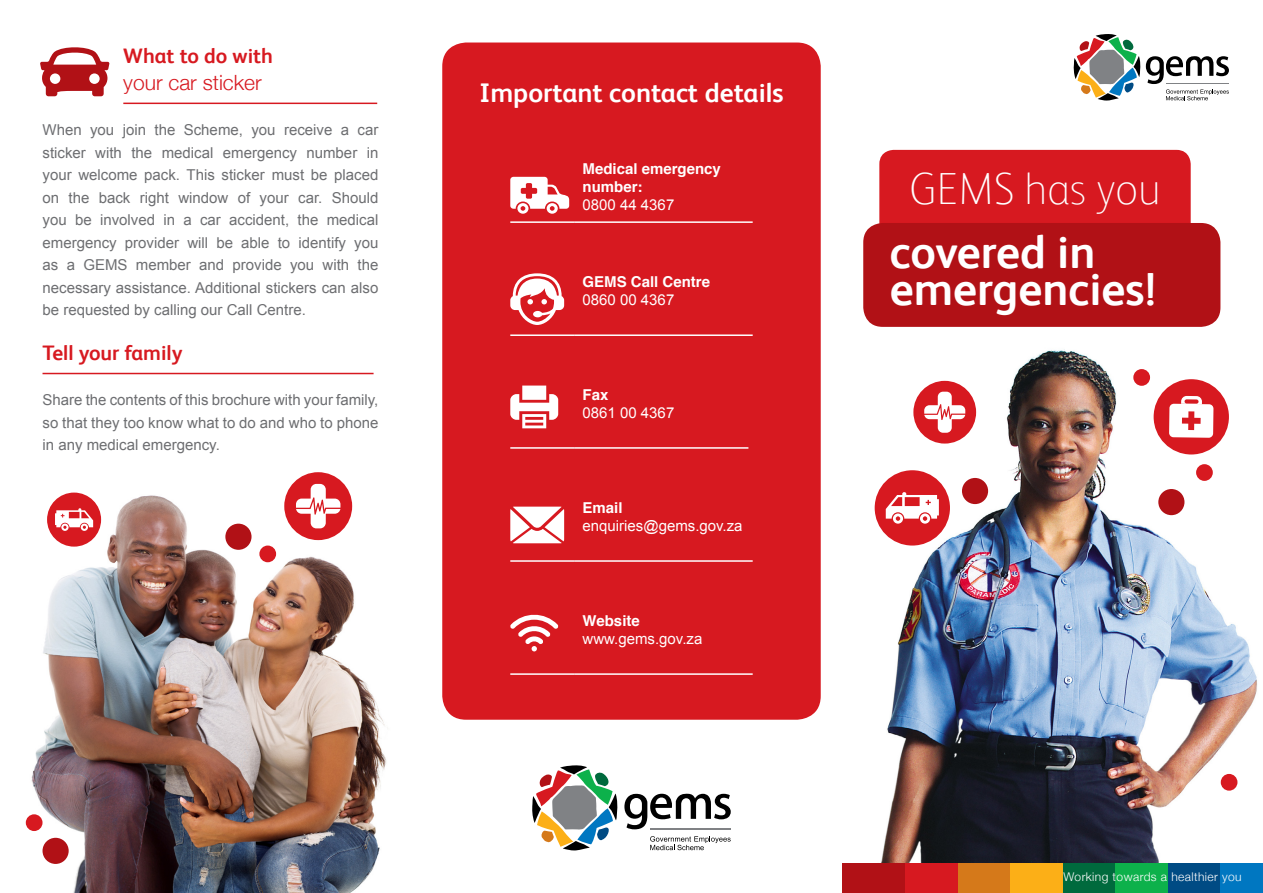
<style>
.page{position:relative;width:1263px;height:893px;background:#fff}
.page>*{position:absolute;margin:0;border:0;box-sizing:border-box;transform-origin:0 0}
.t1{font:700 46.5px/37.5px "FS Albert";color:#fff}
.t2{font:100 45px "FS Albert";color:#fff}
.t3{font:700 27px "FS Albert";color:#fff}
.t4{font:700 21px "FS Albert";color:#d71920}
.t5{font:300 21px "Helvetica Neue";color:#d71920}
.t6{font:15px/22.5px "Arial";color:#6d6e71;text-align:justify}
.t7{font:15px "Arial";color:#fff}
.t8{font:700 15px/18px "Helvetica";color:#fff}
.t9{font:300 12px "Helvetica Neue";letter-spacing:.035em;color:#fff}
</style>
<div class="page">
<img style="left:25px;top:476px;width:362px;height:417px">
<img style="left:842px;top:295px;width:421px;height:569px">
<div style="left:442px;top:43px;width:379px;height:677px;background:#d71920;border-radius:24px"></div>
<svg style="left:624px;top:793px;width:107px;height:36px"></svg>
<svg style="left:650px;top:836px;width:81px;height:14px"></svg>
<svg style="left:532px;top:765px;width:85px;height:85px"></svg>
<hr style="left:650px;top:829px;width:81px;height:1px;background:#808285">
<div style="left:1063px;top:864px;width:52px;height:29px;background:#006a3d"></div>
<div style="left:1115px;top:864px;width:53px;height:29px;background:#0db14b"></div>
<div style="left:1168px;top:864px;width:52px;height:29px;background:#004b84"></div>
<div style="left:958px;top:864px;width:53px;height:29px;background:#d5791a"></div>
<div style="left:1011px;top:864px;width:52px;height:29px;background:#fcaf17"></div>
<div style="left:842px;top:864px;width:64px;height:29px;background:#b11116"></div>
<div style="left:906px;top:864px;width:52px;height:29px;background:#d71920"></div>
<div style="left:1220px;top:864px;width:43px;height:29px;background:#0077c1"></div>
<hr style="left:43px;top:373px;width:331px;height:1px;background:#d71920">
<svg style="left:1146px;top:56px;width:83px;height:44px"></svg>
<svg style="left:1073px;top:34px;width:67px;height:67px"></svg>
<hr style="left:1166px;top:83px;width:63px;height:1px;background:#808285">
<div style="left:879px;top:150px;width:312px;height:130px;background:#d71920;border-radius:14px"></div>
<div style="left:863px;top:223px;width:357px;height:104px;background:#b11116;border-radius:19px"></div>
<div style="left:962px;top:478px;width:26px;height:26px;background:#b11116;border-radius:50%"></div>
<div style="left:1158px;top:489px;width:26px;height:26px;background:#b11116;border-radius:50%"></div>
<div style="left:1196px;top:464px;width:17px;height:17px;background:#d71920;border-radius:50%"></div>
<div style="left:1133px;top:369px;width:17px;height:17px;background:#d71920;border-radius:50%"></div>
<div style="left:1153px;top:379px;width:76px;height:75px;background:#d71920;border-radius:50%"></div>
<div style="left:913px;top:381px;width:63px;height:63px;background:#d71920;border-radius:50%"></div>
<div style="left:1221px;top:774px;width:16px;height:17px;background:#d71920;border-radius:50%"></div>
<div style="left:875px;top:470px;width:75px;height:76px;background:#d71920;border-radius:50%"></div>
<svg style="left:886px;top:492px;width:53px;height:32px"></svg>
<svg style="left:924px;top:392px;width:41px;height:41px"></svg>
<svg style="left:1169px;top:396px;width:44px;height:42px"></svg>
<hr style="left:510px;top:447px;width:64px;height:2px;background:#fff">
<hr style="left:574px;top:447px;width:174px;height:2px;background:#fff">
<svg style="left:510px;top:386px;width:48px;height:42px"></svg>
<svg style="left:40px;top:47px;width:69px;height:49px"></svg>
<div style="left:43px;top:838px;width:26px;height:26px;background:#b11116;border-radius:50%"></div>
<div style="left:225px;top:524px;width:27px;height:26px;background:#b11116;border-radius:50%"></div>
<div style="left:259px;top:546px;width:17px;height:16px;background:#d71920;border-radius:50%"></div>
<div style="left:26px;top:814px;width:17px;height:17px;background:#d71920;border-radius:50%"></div>
<hr style="left:123px;top:103px;width:254px;height:1px;background:#d71920">
<div style="left:284px;top:472px;width:68px;height:68px;background:#d71920;border-radius:50%"></div>
<svg style="left:296px;top:484px;width:44px;height:44px"></svg>
<div style="left:47px;top:493px;width:54px;height:54px;background:#d71920;border-radius:50%"></div>
<svg style="left:55px;top:508px;width:38px;height:23px"></svg>
<hr style="left:510px;top:560px;width:64px;height:2px;background:#fff">
<hr style="left:574px;top:560px;width:179px;height:2px;background:#fff">
<svg style="left:510px;top:507px;width:54px;height:36px;background:#f7d6d7"></svg>
<hr style="left:510px;top:221px;width:64px;height:2px;background:#fff">
<hr style="left:574px;top:221px;width:179px;height:2px;background:#fff">
<svg style="left:510px;top:177px;width:59px;height:37px"></svg>
<hr style="left:510px;top:334px;width:64px;height:2px;background:#fff">
<hr style="left:574px;top:334px;width:179px;height:2px;background:#fff">
<svg style="left:510px;top:273px;width:54px;height:52px"></svg>
<hr style="left:510px;top:673px;width:64px;height:2px;background:#fff">
<hr style="left:574px;top:673px;width:179px;height:2px;background:#fff">
<svg style="left:510px;top:614px;width:48px;height:37px"></svg>
<h3 class="t4" style="left:123px;top:43px;width:151px">What to do with</h3>
<h3 class="t5" style="left:123px;top:65px;width:140px">your car sticker</h3>
<p class="t6" style="left:43px;top:119px;width:337px">When you join the Scheme, you receive a car sticker with the medical emergency number in your welcome pack. This sticker must be placed on the back right window of your car. Should you be involved in a car accident, the medical emergency provider will be able to identify you as a GEMS member and provide you with the necessary assistance. Additional stickers can also be requested by calling our Call Centre.</p>
<h3 class="t4" style="left:43px;top:341px;width:142px">Tell your family</h3>
<p class="t6" style="left:43px;top:389px;width:337px">Share the contents of this brochure with your family, so that they too know what to do and who to phone in any medical emergency.</p>
<h3 class="t3" style="left:479px;top:77px;width:305px">Important contact details</h3>
<p class="t8" style="left:583px;top:160px;width:140px">Medical emergency number:</p>
<p class="t7" style="left:583px;top:195px;width:93px">0800 44 4367</p>
<p class="t8" style="left:583px;top:273px;width:129px">GEMS Call Centre</p>
<p class="t7" style="left:583px;top:290px;width:93px">0860 00 4367</p>
<p class="t8" style="left:583px;top:386px;width:27px">Fax</p>
<p class="t7" style="left:583px;top:403px;width:93px">0861 00 4367</p>
<p class="t8" style="left:583px;top:499px;width:42px">Email</p>
<p class="t7" style="left:583px;top:516px;width:162px">enquiries@gems.gov.za</p>
<p class="t8" style="left:583px;top:612px;width:59px">Website</p>
<p class="t7" style="left:583px;top:629px;width:121px">www.gems.gov.za</p>
<h2 class="t2" style="left:909px;top:163px;width:253px">GEMS has you</h2>
<h1 class="t1" style="left:890px;top:233px;width:267px">covered in emergencies!</h1>
<p class="t9" style="left:1063px;top:867px;width:180px">Working towards a healthier you</p>
</div>
